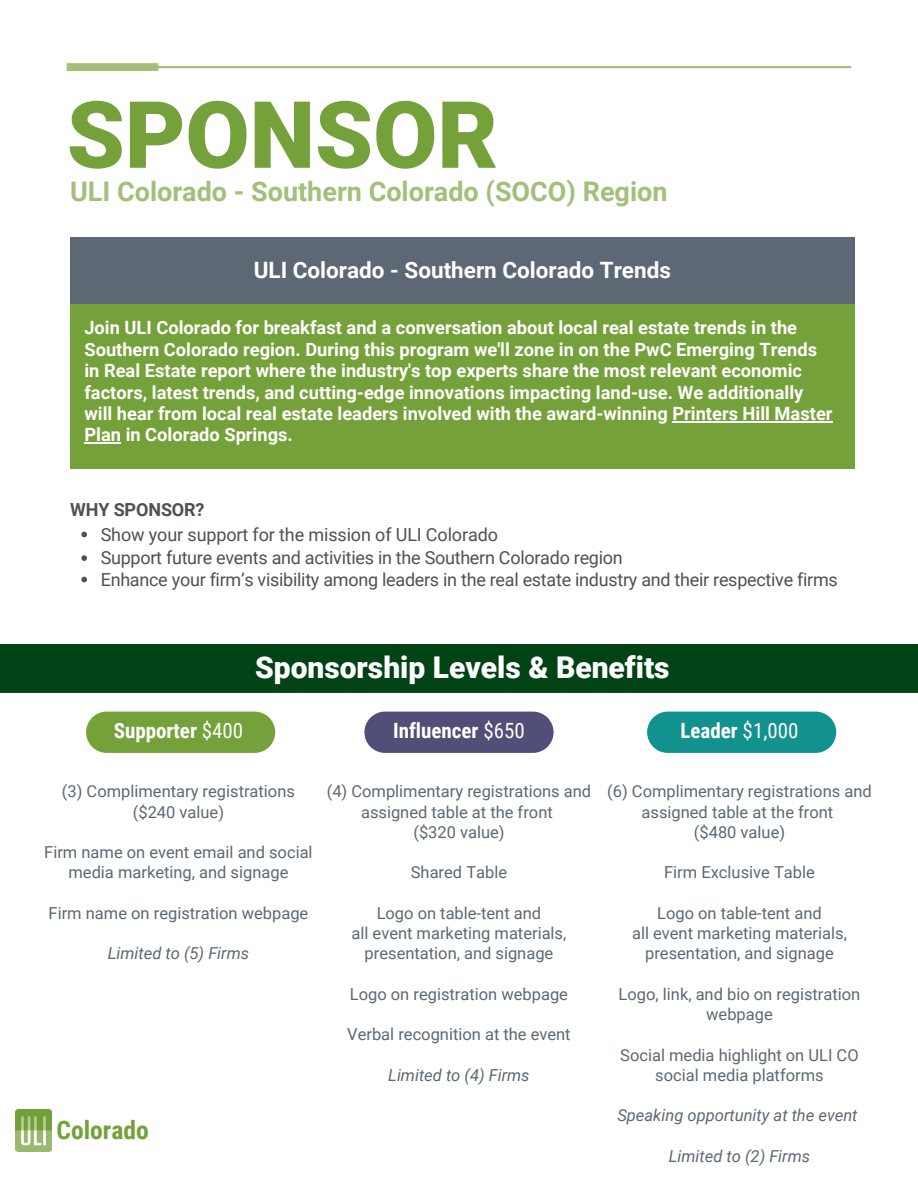
<style>
.page{position:relative;width:918px;height:1188px;background:#fff}
.page>*{position:absolute;margin:0;border:0;box-sizing:border-box;transform-origin:0 0}
.t1{font:900 93px "Roboto";color:#75a13a}
.t2{font:900 30px "Roboto";color:#fff}
.t3{font:700 27px "Roboto";color:#a3bf7a}
.t4{font:700 25.5px "Roboto Condensed";color:#75a13a}
.t5{font:700 22.5px "Roboto";color:#fff}
.t6{font:700 21px "Roboto Condensed";color:#fff}
.t7{font:700 18.3px/21.3px "Roboto";color:#fff}
.t8{font:18px/23.7px "Roboto";letter-spacing:-.015em;color:#4d5155}
.t9{font:700 18px "Roboto";letter-spacing:-.005em;color:#4d5155}
.t10{font:16.5px/20.2px "Roboto";color:#5c6873;text-align:center}
.t11{font:italic 16.5px "Roboto";color:#5c6873}
.s1{font-weight:400}
</style>
<div class="page">
<hr style="left:67px;top:66px;width:784px;height:2px;background:#a3bf7a">
<div style="left:67px;top:63px;width:91px;height:8px;background:#a3bf7a"></div>
<div style="left:70px;top:304px;width:785px;height:164px;background:#75a13a"></div>
<div style="left:70px;top:237px;width:785px;height:67px;background:#5c6873"></div>
<hr style="left:672px;top:421px;width:161px;height:1px;background:#fff">
<hr style="left:84px;top:442px;width:37px;height:2px;background:#fff">
<div style="left:0;top:644px;width:918px;height:49px;background:#014315"></div>
<svg style="left:86px;top:712px;width:189px;height:41px;background:#7ba543"></svg>
<svg style="left:81px;top:532px;width:6px;height:5px"></svg>
<svg style="left:81px;top:555px;width:6px;height:6px"></svg>
<svg style="left:81px;top:577px;width:6px;height:5px"></svg>
<svg style="left:364px;top:712px;width:190px;height:41px;background:#5a577f"></svg>
<svg style="left:647px;top:712px;width:189px;height:41px;background:#1d9793"></svg>
<img style="left:15px;top:1110px;width:36px;height:41px">
<h1 class="t1" style="left:67px;top:70px;width:433px">SPONSOR</h1>
<h3 class="t3" style="left:70px;top:172px;width:599px">ULI Colorado - Southern Colorado (SOCO) Region</h3>
<h3 class="t5" style="left:254px;top:255px;width:419px">ULI Colorado - Southern Colorado Trends</h3>
<p class="t7" style="left:84px;top:317px;width:750px">Join ULI Colorado for breakfast and a conversation about local real estate trends in the Southern Colorado region. During this program we'll zone in on the PwC Emerging Trends in Real Estate report where the industry's top experts share the most relevant economic factors, latest trends, and cutting-edge innovations impacting land-use. We additionally will hear from local real estate leaders involved with the award-winning Printers Hill Master Plan in Colorado Springs.</p>
<p class="t9" style="left:70px;top:497px;width:136px">WHY SPONSOR?</p>
<p class="t8" style="left:101px;top:522px;width:524px">Show your support for the mission of ULI Colorado<br>Support future events and activities in the Southern Colorado region</p>
<p class="t8" style="left:101px;top:567px;width:739px">Enhance your firm’s visibility among leaders in the real estate industry and their respective firms</p>
<h2 class="t2" style="left:255px;top:646px;width:416px">Sponsorship Levels &amp; Benefits</h2>
<p class="t6" style="left:114px;top:716px;width:131px">Supporter <span class="s1">$400</span></p>
<p class="t6" style="left:393px;top:716px;width:133px">Influencer <span class="s1">$650</span></p>
<p class="t6" style="left:680px;top:716px;width:120px">Leader <span class="s1">$1,000</span></p>
<p class="t10" style="left:62px;top:781px;width:235px">(3) Complimentary registrations ($240 value)</p>
<p class="t10" style="left:44px;top:841px;width:270px">Firm name on event email and social media marketing, and signage</p>
<p class="t10" style="left:49px;top:902px;width:261px">Firm name on registration webpage</p>
<p class="t11" style="left:108px;top:942px;width:143px">Limited to (5) Firms</p>
<h3 class="t4" style="left:57px;top:1112px;width:94px">Colorado</h3>
<p class="t10" style="left:327px;top:781px;width:266px">(4) Complimentary registrations and assigned table at the front<br>($320 value)</p>
<p class="t10" style="left:411px;top:862px;width:98px">Shared Table</p>
<p class="t10" style="left:352px;top:902px;width:216px">Logo on table-tent and<br>all event marketing materials, presentation, and signage</p>
<p class="t10" style="left:350px;top:983px;width:220px">Logo on registration webpage</p>
<p class="t10" style="left:347px;top:1024px;width:225px">Verbal recognition at the event</p>
<p class="t11" style="left:388px;top:1063px;width:143px">Limited to (4) Firms</p>
<p class="t10" style="left:607px;top:781px;width:266px">(6) Complimentary registrations and assigned table at the front<br>($480 value)</p>
<p class="t10" style="left:664px;top:862px;width:152px">Firm Exclusive Table</p>
<p class="t10" style="left:632px;top:902px;width:216px">Logo on table-tent and<br>all event marketing materials, presentation, and signage</p>
<p class="t10" style="left:619px;top:983px;width:243px">Logo, link, and bio on registration webpage</p>
<p class="t10" style="left:620px;top:1044px;width:240px">Social media highlight on ULI CO social media platforms</p>
<p class="t11" style="left:617px;top:1104px;width:242px">Speaking opportunity at the event</p>
<p class="t11" style="left:669px;top:1144px;width:143px">Limited to (2) Firms</p>
</div>
